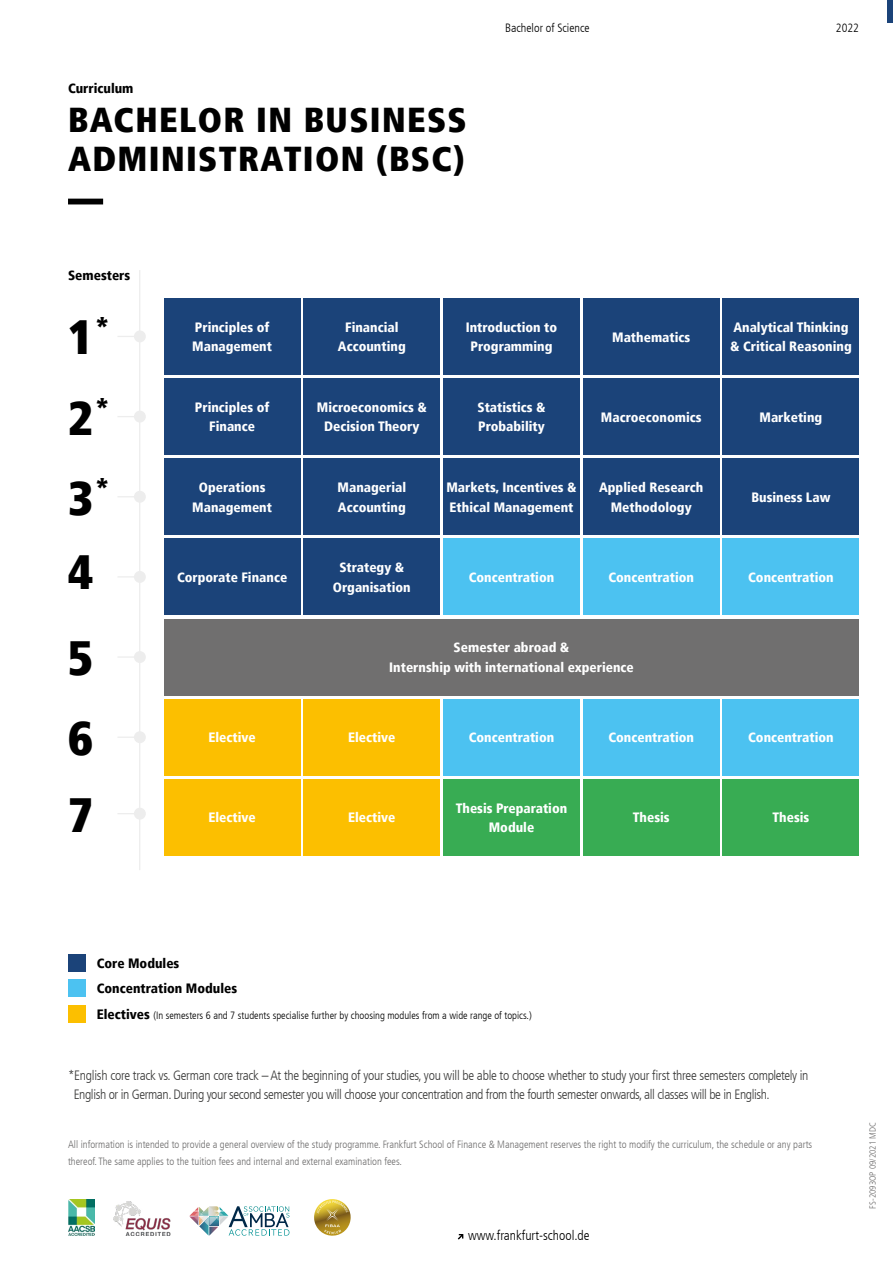
<style>
.page{position:relative;width:893px;height:1263px;background:#fff}
.page>*{position:absolute;margin:0;border:0;box-sizing:border-box;transform-origin:0 0}
.t1{font:900 condensed 48px/80.1px "Frutiger LT";color:#000}
.t2{font:900 condensed 34.5px/39px "Frutiger LT";letter-spacing:.04em;color:#000}
.t3{font:900 condensed 13.5px/19.5px "Frutiger LT";color:#fff;text-align:center}
.t4{font:300 condensed 13.5px/19.5px "Frutiger LT";letter-spacing:-.03em;color:#3c3c3b}
.t5{font:900 condensed 13.5px "Frutiger LT";color:#000}
.t6{font:300 condensed 13.5px "Frutiger LT";color:#000}
.t7{font:300 condensed 12px "Frutiger LT";color:#000}
.t8{font:300 condensed 10.5px/16.5px "Frutiger LT";color:#706f6f}
.t9{font:300 condensed 10.5px "Frutiger LT";color:#000}
.t10{font:300 condensed 9px "Frutiger LT";color:#706f6f}
.s1{font-weight:900;font-size:13.5px}
</style>
<div class="page">
<div style="left:164px;top:619px;width:695px;height:76px;background:#706f6f"></div>
<div style="left:164px;top:699px;width:136px;height:76px;background:#fcbf00"></div>
<div style="left:164px;top:779px;width:136px;height:77px;background:#fcbf00"></div>
<div style="left:304px;top:699px;width:136px;height:76px;background:#fcbf00"></div>
<div style="left:304px;top:779px;width:136px;height:77px;background:#fcbf00"></div>
<div style="left:443px;top:779px;width:137px;height:77px;background:#38ac53"></div>
<div style="left:583px;top:779px;width:136px;height:77px;background:#38ac53"></div>
<div style="left:723px;top:779px;width:136px;height:77px;background:#38ac53"></div>
<div style="left:887px;top:0;width:6px;height:23px;background:#1b4379"></div>
<svg style="left:458px;top:1234px;width:5px;height:5px"></svg>
<svg style="left:189px;top:1206px;width:100px;height:30px"></svg>
<img style="left:68px;top:1199px;width:26px;height:37px">
<svg style="left:314px;top:1199px;width:37px;height:37px"></svg>
<img style="left:113px;top:1201px;width:58px;height:35px">
<div style="left:164px;top:539px;width:136px;height:76px;background:#1b4379"></div>
<div style="left:304px;top:539px;width:136px;height:76px;background:#1b4379"></div>
<div style="left:443px;top:539px;width:137px;height:76px;background:#4cc2f1"></div>
<div style="left:583px;top:539px;width:136px;height:76px;background:#4cc2f1"></div>
<div style="left:723px;top:539px;width:136px;height:76px;background:#4cc2f1"></div>
<div style="left:68px;top:199px;width:35px;height:5px;background:#000"></div>
<div style="left:68px;top:954px;width:17px;height:17px;background:#1b4379"></div>
<div style="left:68px;top:980px;width:17px;height:17px;background:#4cc2f1"></div>
<div style="left:68px;top:1005px;width:17px;height:17px;background:#fcbf00"></div>
<svg style="left:118px;top:336px;width:16px;height:1px"></svg>
<div style="left:134px;top:330px;width:12px;height:12px;background:#ededed;border-radius:50%"></div>
<svg style="left:118px;top:416px;width:16px;height:1px"></svg>
<div style="left:134px;top:411px;width:12px;height:11px;background:#ededed;border-radius:50%"></div>
<svg style="left:118px;top:496px;width:16px;height:1px"></svg>
<div style="left:134px;top:491px;width:12px;height:12px;background:#ededed;border-radius:50%"></div>
<svg style="left:118px;top:576px;width:16px;height:1px"></svg>
<div style="left:134px;top:571px;width:12px;height:12px;background:#ededed;border-radius:50%"></div>
<hr style="left:117px;top:656px;width:22px;height:2px;background:#ededed">
<div style="left:134px;top:651px;width:12px;height:12px;background:#ededed;border-radius:50%"></div>
<svg style="left:118px;top:737px;width:16px;height:1px"></svg>
<div style="left:134px;top:731px;width:12px;height:12px;background:#ededed;border-radius:50%"></div>
<svg style="left:118px;top:813px;width:16px;height:1px"></svg>
<div style="left:134px;top:808px;width:12px;height:11px;background:#ededed;border-radius:50%"></div>
<hr style="left:139px;top:270px;width:1px;height:600px;background:#ededed">
<div style="left:164px;top:458px;width:136px;height:77px;background:#1b4379"></div>
<div style="left:304px;top:458px;width:136px;height:77px;background:#1b4379"></div>
<div style="left:443px;top:458px;width:137px;height:77px;background:#1b4379"></div>
<div style="left:583px;top:458px;width:136px;height:77px;background:#1b4379"></div>
<div style="left:723px;top:458px;width:136px;height:77px;background:#1b4379"></div>
<div style="left:164px;top:378px;width:136px;height:77px;background:#1b4379"></div>
<div style="left:304px;top:378px;width:136px;height:77px;background:#1b4379"></div>
<div style="left:443px;top:378px;width:137px;height:77px;background:#1b4379"></div>
<div style="left:583px;top:378px;width:136px;height:77px;background:#1b4379"></div>
<div style="left:723px;top:378px;width:136px;height:77px;background:#1b4379"></div>
<div style="left:164px;top:298px;width:136px;height:77px;background:#1b4379"></div>
<div style="left:304px;top:298px;width:136px;height:77px;background:#1b4379"></div>
<div style="left:443px;top:298px;width:137px;height:77px;background:#1b4379"></div>
<div style="left:583px;top:298px;width:136px;height:77px;background:#1b4379"></div>
<div style="left:723px;top:298px;width:136px;height:77px;background:#1b4379"></div>
<div style="left:443px;top:699px;width:137px;height:76px;background:#4cc2f1"></div>
<div style="left:583px;top:699px;width:136px;height:76px;background:#4cc2f1"></div>
<div style="left:723px;top:699px;width:136px;height:76px;background:#4cc2f1"></div>
<p class="t5" style="left:68px;top:80px;width:67px">Curriculum</p>
<h2 class="t2" style="left:68px;top:100px;width:400px">BACHELOR IN BUSINESS<br>ADMINISTRATION (BSC)</h2>
<p class="t5" style="left:68px;top:267px;width:64px">Semesters</p>
<p class="t7" style="left:505px;top:21px;width:86px">Bachelor of Science</p>
<p class="t7" style="left:836px;top:21px;width:25px">2022</p>
<h1 class="t1" style="left:68px;top:297px;width:43px;text-align:justify">1<sup>* </sup>2<sup>* </sup>3<sup>*</sup></h1>
<h1 class="t1" style="left:68px;top:529px;width:26px;line-height:86.1px">4<br>5</h1>
<h1 class="t1" style="left:68px;top:700px;width:26px;line-height:76.3px">6<br>7</h1>
<p class="t3" style="left:192px;top:317px;width:81px;text-align:left">Principles of<br>Management</p>
<p class="t3" style="left:338px;top:317px;width:69px">Financial<br>Accounting</p>
<p class="t3" style="left:466px;top:317px;width:93px">Introduction to<br>Programming</p>
<p class="t3" style="left:612px;top:327px;width:80px">Mathematics</p>
<p class="t3" style="left:730px;top:317px;width:123px;text-align:left">Analytical Thinking &amp; Critical Reasoning</p>
<p class="t3" style="left:195px;top:397px;width:76px">Principles of<br>Finance</p>
<p class="t3" style="left:317px;top:397px;width:112px">Microeconomics &amp;<br>Decision Theory</p>
<p class="t3" style="left:477px;top:397px;width:70px;text-align:left">Statistics &amp;<br>Probability</p>
<p class="t3" style="left:601px;top:407px;width:102px">Macroeconomics</p>
<p class="t3" style="left:759px;top:407px;width:64px">Marketing</p>
<p class="t3" style="left:192px;top:478px;width:81px">Operations<br>Management</p>
<p class="t3" style="left:338px;top:478px;width:70px;text-align:left">Managerial<br>Accounting</p>
<p class="t3" style="left:446px;top:478px;width:132px;text-align:left">Markets, Incentives &amp;<br>Ethical Management</p>
<p class="t3" style="left:599px;top:478px;width:106px">Applied Research<br>Methodology</p>
<p class="t3" style="left:751px;top:487px;width:81px">Business Law</p>
<p class="t3" style="left:177px;top:567px;width:112px">Corporate Finance</p>
<p class="t3" style="left:333px;top:558px;width:79px">Strategy &amp;<br>Organisation</p>
<p class="t3" style="left:469px;top:567px;width:87px">Concentration</p>
<p class="t3" style="left:608px;top:567px;width:87px">Concentration</p>
<p class="t3" style="left:748px;top:567px;width:87px">Concentration</p>
<p class="t3" style="left:209px;top:728px;width:49px">Elective</p>
<p class="t3" style="left:209px;top:808px;width:49px">Elective</p>
<p class="t3" style="left:389px;top:638px;width:246px">Semester abroad &amp;<br>Internship with international experience</p>
<p class="t3" style="left:348px;top:728px;width:49px">Elective</p>
<p class="t3" style="left:469px;top:728px;width:87px">Concentration</p>
<p class="t3" style="left:608px;top:728px;width:87px">Concentration</p>
<p class="t3" style="left:748px;top:728px;width:87px">Concentration</p>
<p class="t3" style="left:348px;top:808px;width:49px">Elective</p>
<p class="t3" style="left:456px;top:798px;width:113px">Thesis Preparation<br>Module</p>
<p class="t3" style="left:633px;top:808px;width:38px">Thesis</p>
<p class="t3" style="left:772px;top:808px;width:38px">Thesis</p>
<p class="t5" style="left:97px;top:955px;width:84px">Core Modules</p>
<p class="t5" style="left:97px;top:980px;width:142px">Concentration Modules</p>
<p class="t9" style="left:97px;top:1009px;width:436px"><span class="s1">Electives</span> (In semesters 6 and 7 students specialise further by choosing modules from a wide range of topics.)</p>
<p class="t4" style="left:74px;top:1066px;width:736px;text-indent:-6px">*English core track vs. German core track – At the beginning of your studies, you will be able to choose whether to study your first three semesters completely in<br>English or in German. During your second semester you will choose your concentration and from the fourth semester onwards, all classes will be in English.</p>
<p class="t8" style="left:68px;top:1136px;width:746px">All information is intended to provide a general overview of the study programme. Frankfurt School of Finance &amp; Management reserves the right to modify the curriculum, the schedule or any parts thereof. The same applies to the tuition fees and internal and external examination fees.</p>
<p class="t6" style="left:468px;top:1227px;width:123px">www.frankfurt-school.de</p>
<p class="t10" style="left:868px;top:1208px;width:88px;rotate:-90deg">FS-2093OP 09/2021 MDC</p>
</div>
